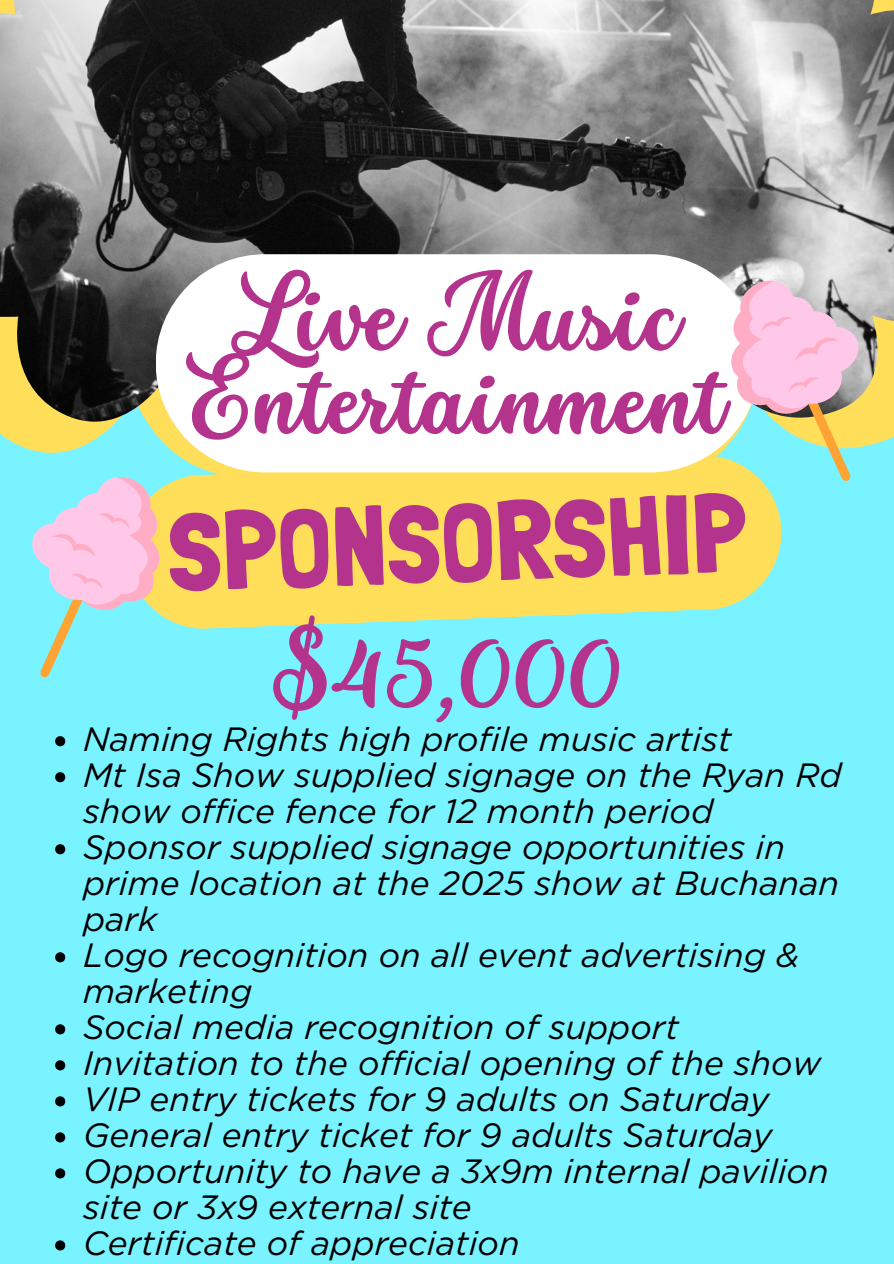
<style>
.page{position:relative;width:894px;height:1264px;background:#fff}
.page>*{position:absolute;margin:0;border:0;box-sizing:border-box;transform-origin:0 0}
.t1{font:111.6px "Londrina Solid";color:#b4348d}
.t2{font:90px/83.2px "Stars Love";color:#b4348d;text-align:center}
.t3{font:italic 33.6px/36px "Gotham";color:#000}
</style>
<div class="page">
<div style="left:0;top:0;width:893px;height:1263px;background:#79f3ff"></div>
<img style="left:0;top:0;width:893px;height:443px">
<svg style="left:164px;top:472px;width:617px;height:157px;background:#f3df67"></svg>
<div style="left:156px;top:254px;width:603px;height:218px;background:#fff"></div>
<svg style="left:32px;top:477px;width:132px;height:201px"></svg>
<svg style="left:726px;top:280px;width:135px;height:201px"></svg>
<svg style="left:55px;top:736px;width:10px;height:10px"></svg>
<svg style="left:55px;top:772px;width:10px;height:10px"></svg>
<svg style="left:55px;top:844px;width:10px;height:10px"></svg>
<svg style="left:55px;top:952px;width:10px;height:10px"></svg>
<svg style="left:55px;top:1024px;width:10px;height:10px"></svg>
<svg style="left:55px;top:1060px;width:10px;height:10px"></svg>
<svg style="left:55px;top:1096px;width:10px;height:10px"></svg>
<svg style="left:55px;top:1132px;width:10px;height:10px"></svg>
<svg style="left:55px;top:1168px;width:10px;height:10px"></svg>
<svg style="left:55px;top:1240px;width:10px;height:10px"></svg>
<p class="t2" style="left:186px;top:278px;width:538px">Live Music<br>Entertainment</p>
<h2 class="t1" style="left:165px;top:486px;width:581px;rotate:-2deg">SPONSORSHIP</h2>
<p class="t2" style="left:271px;top:635px;width:352px">$45,000</p>
<h1 class="t3" style="left:83px;top:720px;width:650px">Naming Rights high profile music artist</h1>
<p class="t3" style="left:83px;top:756px;width:760px">Mt Isa Show supplied signage on the Ryan Rd show office fence for 12 month period</p>
<h2 class="t3" style="left:83px;top:828px;width:757px">Sponsor supplied signage opportunities in prime location at the 2025 show at Buchanan park</h2>
<p class="t3" style="left:83px;top:936px;width:717px">Logo recognition on all event advertising &amp; marketing</p>
<p class="t3" style="left:83px;top:1008px;width:597px">Social media recognition of support</p>
<p class="t3" style="left:83px;top:1044px;width:739px">Invitation to the official opening of the show</p>
<p class="t3" style="left:83px;top:1080px;width:687px">VIP entry tickets for 9 adults on Saturday</p>
<p class="t3" style="left:83px;top:1116px;width:690px">General entry ticket for 9 adults Saturday</p>
<p class="t3" style="left:83px;top:1152px;width:747px">Opportunity to have a 3x9m internal pavilion site or 3x9 external site</p>
<p class="t3" style="left:83px;top:1224px;width:438px">Certificate of appreciation</p>
</div>
